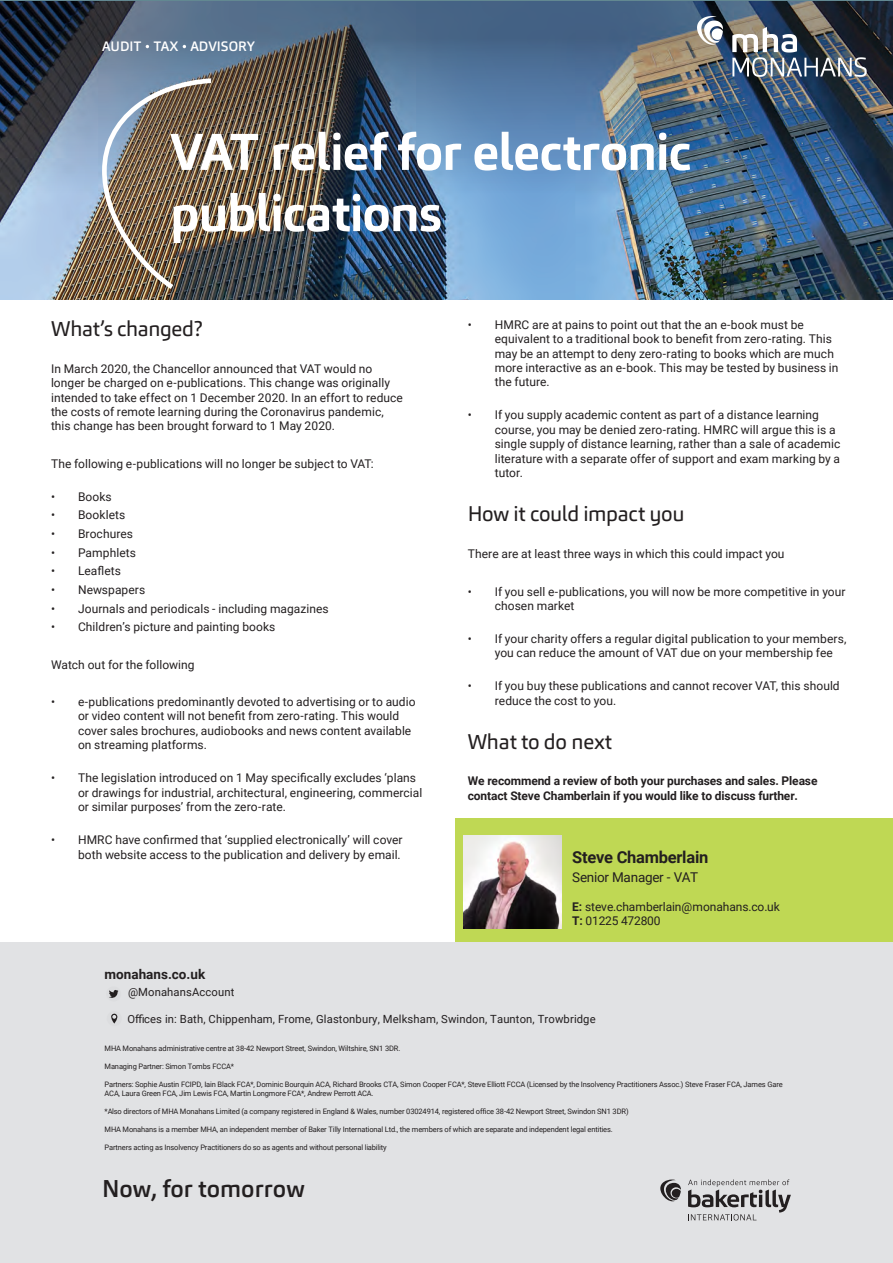
<style>
.page{position:relative;width:893px;height:1263px;background:#fff}
.page>*{position:absolute;margin:0;border:0;box-sizing:border-box;transform-origin:0 0}
.Titles__Headings{font:700 51px/61.2px "Carnac";letter-spacing:-.02em;color:#fff}
.t1{font:500 24px "Carnac";color:#231f20}
.Body_Copy{font:21px "Carnac";letter-spacing:-.015em;color:#231f20}
.Introduction_Paragra{font:700 16.5px "Roboto";letter-spacing:-.015em;color:#231f20}
.Introduction_Paragra-2{font:13.5px "Roboto";letter-spacing:-.02em;color:#231f20}
.t2{font:500 13.5px "Carnac";color:#fff}
.t3{font:700 13.5px "Roboto";color:#231f20}
.Body_Copy-2{font:12px/14.4px "Roboto";letter-spacing:.005em;color:#231f20}
.Body_Copy-3{font:700 12px/14.4px "Roboto";letter-spacing:-.01em;color:#231f20}
.Introduction_Paragra-3{font:12px/14.4px "Roboto";letter-spacing:-.005em;color:#231f20}
.t4{font:11.25px "Roboto";letter-spacing:.01em;color:#231f20}
.t5{font:7.5px/9px "Roboto";letter-spacing:-.02em;color:#231f20}
.s1{font-weight:700}
</style>
<div class="page">
<div style="left:0;top:942px;width:893px;height:321px;background:#e1e2e4"></div>
<svg style="left:660px;top:1179px;width:21px;height:22px"></svg>
<svg style="left:688px;top:1179px;width:103px;height:41px"></svg>
<div style="left:106px;top:986px;width:15px;height:15px;background:#dcdddf;border-radius:50%"></div>
<svg style="left:109px;top:990px;width:10px;height:8px"></svg>
<div style="left:107px;top:1011px;width:15px;height:15px;background:#dcdddf;border-radius:50%"></div>
<svg style="left:111px;top:1014px;width:6px;height:9px"></svg>
<svg style="left:112px;top:1015px;width:4px;height:4px"></svg>
<img style="left:0;top:216px;width:892px;height:84px">
<img style="left:0;top:0;width:893px;height:216px">
<img style="left:102px;top:78px;width:109px;height:211px">
<div style="left:455px;top:819px;width:438px;height:123px;background:#bfd854"></div>
<img style="left:464px;top:835px;width:98px;height:93px">
<img style="left:698px;top:16px;width:169px;height:67px">
<p class="t2" style="left:102px;top:38px;width:154px">AUDIT TAX ADVISORY</p>
<p class="Titles__Headings" style="left:170px;top:122px;width:523px">VAT relief for electronic publications</p>
<p class="Body_Copy" style="left:51px;top:315px;width:153px">What’s changed?</p>
<p class="Body_Copy-2" style="left:51px;top:361px;width:353px">In March 2020, the Chancellor announced that VAT would no longer be charged on e-publications. This change was originally intended to take effect on 1 December 2020. In an effort to reduce the costs of remote learning during the Coronavirus pandemic, this change has been brought forward to 1 May 2020.</p>
<p class="Body_Copy-2" style="left:51px;top:456px;width:324px">The following e-publications will no longer be subject to VAT:</p>
<p class="Body_Copy-2" style="left:51px;top:489px;width:62px">• Books</p>
<p class="Body_Copy-2" style="left:51px;top:508px;width:76px">• Booklets</p>
<p class="Body_Copy-2" style="left:51px;top:526px;width:84px">• Brochures</p>
<p class="Body_Copy-2" style="left:51px;top:545px;width:86px">• Pamphlets</p>
<p class="Body_Copy-2" style="left:51px;top:563px;width:72px">• Leaflets</p>
<p class="Body_Copy-2" style="left:51px;top:582px;width:96px">• Newspapers</p>
<p class="Body_Copy-2" style="left:51px;top:601px;width:279px">• Journals and periodicals - including magazines</p>
<p class="Body_Copy-2" style="left:51px;top:619px;width:226px">• Children’s picture and painting books</p>
<p class="Body_Copy-2" style="left:51px;top:657px;width:145px">Watch out for the following</p>
<p class="Body_Copy-2" style="left:78px;top:694px;width:339px;text-indent:-27px">• e-publications predominantly devoted to advertising or to audio or video content will not benefit from zero-rating. This would cover sales brochures, audiobooks and news content available on streaming platforms.</p>
<p class="Body_Copy-2" style="left:78px;top:770px;width:346px;text-indent:-27px">• The legislation introduced on 1 May specifically excludes ‘plans or drawings for industrial, architectural, engineering, commercial or similar purposes’ from the zero-rate.</p>
<p class="Body_Copy-2" style="left:51px;top:832px;width:353px;text-align:right">• HMRC have confirmed that ‘supplied electronically’ will cover both website access to the publication and delivery by email.</p>
<p class="Body_Copy-2" style="left:495px;top:317px;width:345px;text-indent:-27px">• HMRC are at pains to point out that the an e-book must be equivalent to a traditional book to benefit from zero-rating. This may be an attempt to deny zero-rating to books which are much more interactive as an e-book. This may be tested by business in the future.</p>
<p class="Body_Copy-2" style="left:495px;top:408px;width:347px;text-indent:-27px">• If you supply academic content as part of a distance learning course, you may be denied zero-rating. HMRC will argue this is a single supply of distance learning, rather than a sale of academic literature with a separate offer of support and exam marking by a tutor.</p>
<p class="Body_Copy" style="left:468px;top:500px;width:218px">How it could impact you</p>
<p class="Body_Copy-2" style="left:468px;top:546px;width:318px">There are at least three ways in which this could impact you</p>
<p class="Body_Copy-2" style="left:495px;top:584px;width:352px;text-indent:-27px">• If you sell e-publications, you will now be more competitive in your chosen market</p>
<p class="Body_Copy-2" style="left:495px;top:631px;width:353px;text-indent:-27px">• If your charity offers a regular digital publication to your members, you can reduce the amount of VAT due on your membership fee</p>
<p class="Body_Copy-2" style="left:495px;top:678px;width:346px;text-indent:-27px">• If you buy these publications and cannot recover VAT, this should reduce the cost to you.</p>
<p class="Body_Copy" style="left:468px;top:728px;width:146px">What to do next</p>
<p class="Body_Copy-3" style="left:468px;top:773px;width:351px">We recommend a review of both your purchases and sales. Please contact Steve Chamberlain if you would like to discuss further.</p>
<p class="Introduction_Paragra" style="left:572px;top:846px;width:138px">Steve Chamberlain</p>
<p class="Introduction_Paragra-2" style="left:572px;top:868px;width:128px">Senior Manager - VAT</p>
<p class="Introduction_Paragra-3" style="left:572px;top:899px;width:209px"><span class="s1">E:</span> steve.chamberlain@monahans.co.uk<br><span class="s1">T:</span> 01225 472800</p>
<p class="t3" style="left:105px;top:964px;width:102px">monahans.co.uk</p>
<p class="t4" style="left:128px;top:984px;width:108px">@MonahansAccount</p>
<p class="t4" style="left:127px;top:1011px;width:470px">Offices in: Bath, Chippenham, Frome, Glastonbury, Melksham, Swindon, Taunton, Trowbridge</p>
<p class="t5" style="left:105px;top:1043px;width:297px">MHA Monahans administrative centre at 38-42 Newport Street, Swindon, Wiltshire, SN1 3DR.</p>
<p class="t5" style="left:105px;top:1061px;width:131px">Managing Partner: Simon Tombs FCCA*</p>
<p class="t5" style="left:105px;top:1079px;width:680px">Partners: Sophie Austin FCIPD, Iain Black FCA*, Dominic Bourquin ACA, Richard Brooks CTA, Simon Cooper FCA*, Steve Elliott FCCA (Licensed by the Insolvency Practitioners Assoc.) Steve Fraser FCA, James Gare<br>ACA, Laura Green FCA, Jim Lewis FCA, Martin Longmore FCA*, Andrew Perrott ACA.</p>
<p class="t5" style="left:105px;top:1106px;width:526px">*Also directors of MHA Monahans Limited (a company registered in England &amp; Wales, number 03024914, registered office 38-42 Newport Street, Swindon SN1 3DR)</p>
<p class="t5" style="left:105px;top:1124px;width:510px">MHA Monahans is a member MHA, an independent member of Baker Tilly International Ltd., the members of which are separate and independent legal entities.</p>
<p class="t5" style="left:105px;top:1142px;width:284px">Partners acting as Insolvency Practitioners do so as agents and without personal liability</p>
<h2 class="t1" style="left:102px;top:1173px;width:204px">Now, for tomorrow</h2>
</div>
